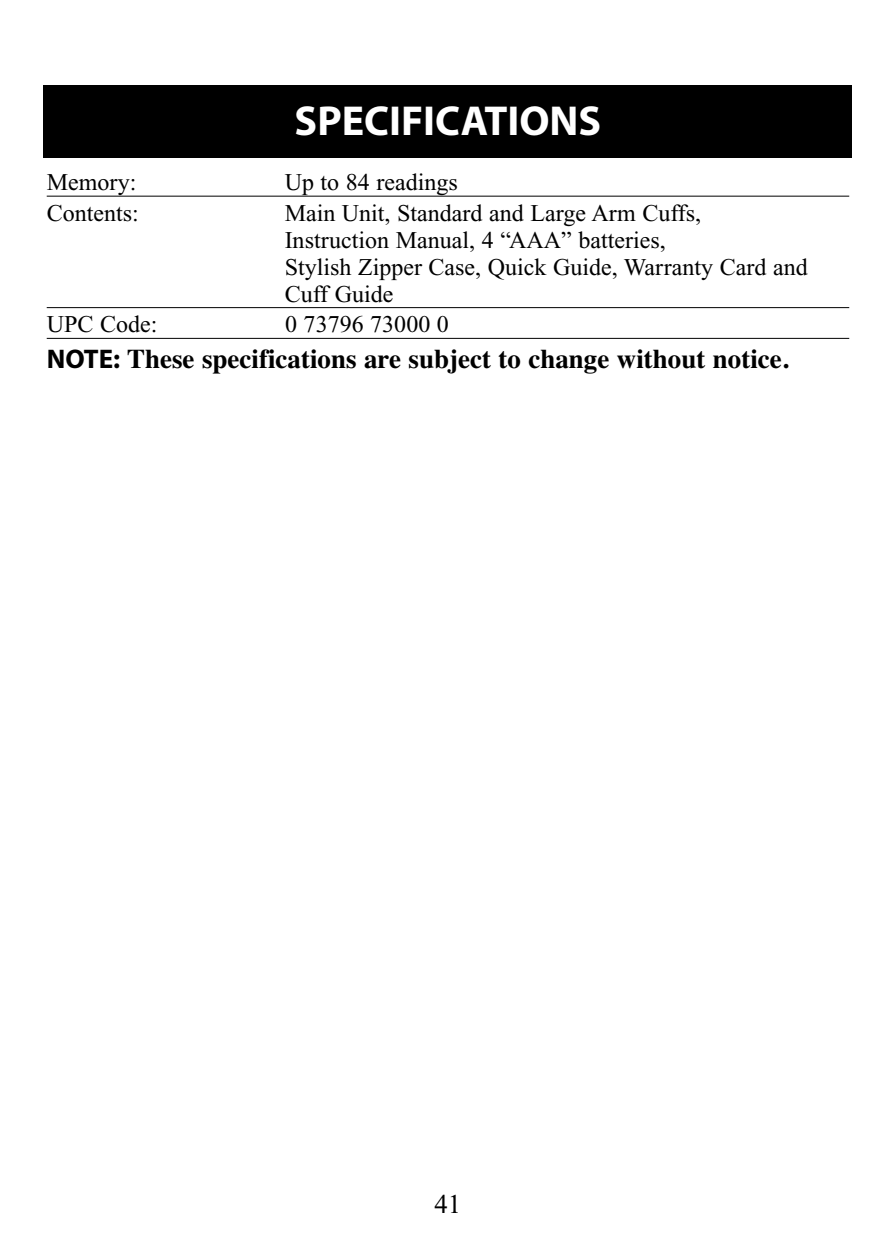
<style>
.page{position:relative;width:893px;height:1255px;background:#fff}
.page>*{position:absolute;margin:0;border:0;box-sizing:border-box;transform-origin:0 0}
.t1{font:700 42px "Myriad";color:#fff}
.t2{font:700 27px "Times";color:#000}
.t3{font:27px "Times";color:#000}
.t4{font:24px/27px "Times";color:#000}
.s1{font-family:"Myriad"}
</style>
<div class="page">
<svg style="left:43px;top:85px;width:809px;height:254px"></svg>
<h1 class="t1" style="left:294px;top:105px;width:308px">SPECIFICATIONS</h1>
<p class="t4" style="left:47px;top:171px;width:91px">Memory:</p>
<p class="t4" style="left:284px;top:171px;width:175px">Up to 84 readings</p>
<p class="t4" style="left:47px;top:201px;width:93px">Contents:</p>
<p class="t4" style="left:284px;top:201px;width:524px">Main Unit, Standard and Large Arm Cuffs, Instruction Manual, 4 “AAA” batteries,<br>Stylish Zipper Case, Quick Guide, Warranty Card and Cuff Guide</p>
<p class="t4" style="left:47px;top:313px;width:112px">UPC Code:</p>
<p class="t4" style="left:285px;top:313px;width:165px">0 73796 73000 0</p>
<p class="t2" style="left:47px;top:349px;width:743px"><span class="s1">NOTE:</span> These specifications are subject to change without notice.</p>
<p class="t3" style="left:434px;top:1194px;width:28px">41</p>
</div>
